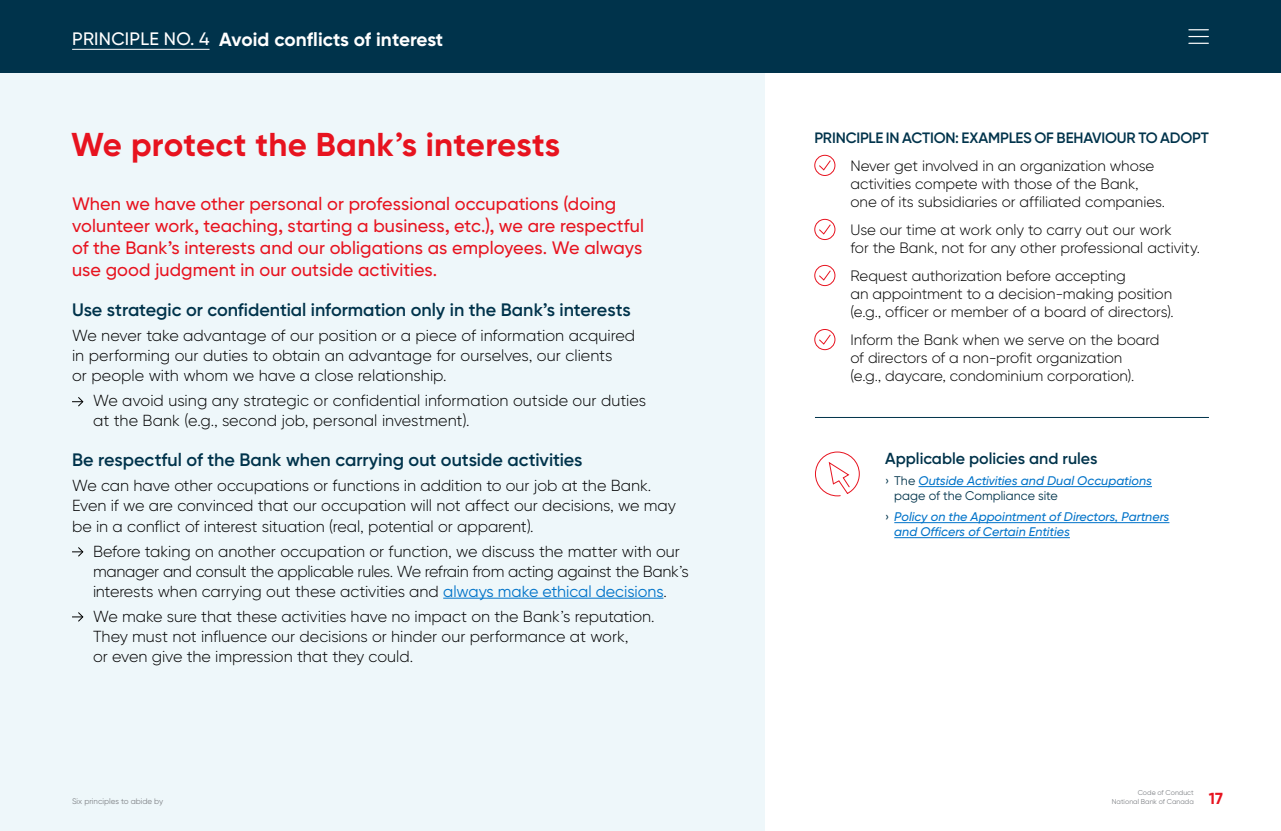
<style>
.page{position:relative;width:1281px;height:831px;background:#fff}
.page>*{position:absolute;margin:0;border:0;box-sizing:border-box;transform-origin:0 0}
.t1{font:700 33px "Gilroy BN";letter-spacing:.005em;color:#e7131f}
.t2{font:700 19px "Gilroy BN";letter-spacing:.005em;color:#fff}
.t3{font:500 18px/22px "Gilroy BN";letter-spacing:.005em;color:#e7131f}
.t4{font:600 18px "Gilroy BN";color:#00334b}
.t5{font:300 16px/20px "Gilroy BN";letter-spacing:-.005em;color:#000}
.t6{font:600 16px "Gilroy BN";color:#00334b}
.t7{font:700 16px "Gilroy BN";color:#e7131f}
.t8{font:300 15px/18px "Gilroy BN";letter-spacing:-.005em;color:#000}
.t9{font:600 15px "Gilroy BN";letter-spacing:-.015em;color:#00334b}
.t10{font:italic 500 12.5px/15px "Gilroy BN";color:#0073c9}
.t11{font:8px "Gilroy BN";color:#808387}
.t12{font:7px "Gilroy BN";color:#808387}
.s1{font-weight:500;font-size:18px}
.s2{font-weight:400;color:#0073c9}
.s3{font-weight:400;font-style:normal;color:#00334b}
</style>
<div class="page">
<div style="left:0;top:72px;width:764px;height:758px;background:#eef7fa"></div>
<div style="left:0;top:0;width:1280px;height:72px;background:#00334b"></div>
<hr style="left:72px;top:49px;width:137px;height:1px;background:#fff">
<svg style="left:1188px;top:29px;width:20px;height:1px"></svg>
<svg style="left:1188px;top:36px;width:20px;height:1px"></svg>
<svg style="left:1188px;top:43px;width:20px;height:1px"></svg>
<hr style="left:443px;top:597px;width:220px;height:1px;background:#0073c9">
<svg style="left:72px;top:397px;width:12px;height:10px"></svg>
<svg style="left:72px;top:547px;width:12px;height:10px"></svg>
<svg style="left:72px;top:612px;width:12px;height:10px"></svg>
<svg style="left:819px;top:160px;width:12px;height:11px"></svg>
<div style="left:814px;top:155px;width:21px;height:21px;border:1px solid #e7131f;border-radius:50%"></div>
<svg style="left:819px;top:224px;width:12px;height:11px"></svg>
<div style="left:814px;top:219px;width:21px;height:21px;border:1px solid #e7131f;border-radius:50%"></div>
<svg style="left:819px;top:270px;width:12px;height:11px"></svg>
<div style="left:814px;top:265px;width:21px;height:21px;border:1px solid #e7131f;border-radius:50%"></div>
<svg style="left:819px;top:334px;width:12px;height:11px"></svg>
<div style="left:814px;top:329px;width:21px;height:21px;border:1px solid #e7131f;border-radius:50%"></div>
<hr style="left:918px;top:486px;width:233px;height:1px;background:#0073c9">
<hr style="left:894px;top:522px;width:275px;height:1px;background:#0073c9">
<hr style="left:894px;top:537px;width:175px;height:1px;background:#0073c9">
<svg style="left:815px;top:451px;width:45px;height:45px"></svg>
<hr style="left:814px;top:417px;width:394px;height:1px;background:#00334b">
<p class="t2" style="left:72px;top:27px;width:372px"><span class="s1">PRINCIPLE NO. 4</span> Avoid conflicts of interest</p>
<h1 class="t1" style="left:71px;top:124px;width:490px">We protect the Bank’s interests</h1>
<p class="t9" style="left:814px;top:128px;width:396px">PRINCIPLE IN ACTION: EXAMPLES OF BEHAVIOUR TO ADOPT</p>
<p class="t8" style="left:850px;top:156px;width:316px">Never get involved in an organization whose activities compete with those of the Bank, one of its subsidiaries or affiliated companies.</p>
<p class="t8" style="left:850px;top:220px;width:351px">Use our time at work only to carry out our work<br>for the Bank, not for any other professional activity.</p>
<p class="t8" style="left:850px;top:266px;width:325px">Request authorization before accepting<br>an appointment to a decision-making position (e.g., officer or member of a board of directors).</p>
<p class="t8" style="left:850px;top:330px;width:310px">Inform the Bank when we serve on the board of directors of a non-profit organization<br>(e.g., daycare, condominium corporation).</p>
<p class="t3" style="left:72px;top:193px;width:573px">When we have other personal or professional occupations (doing volunteer work, teaching, starting a business, etc.), we are respectful of the Bank’s interests and our obligations as employees. We always use good judgment in our outside activities.</p>
<p class="t4" style="left:72px;top:298px;width:560px">Use strategic or confidential information only in the Bank’s interests</p>
<p class="t5" style="left:72px;top:325px;width:564px">We never take advantage of our position or a piece of information acquired in performing our duties to obtain an advantage for ourselves, our clients<br>or people with whom we have a close relationship.</p>
<p class="t5" style="left:93px;top:390px;width:554px">We avoid using any strategic or confidential information outside our duties at the Bank (e.g., second job, personal investment).</p>
<p class="t4" style="left:72px;top:449px;width:512px">Be respectful of the Bank when carrying out outside activities</p>
<p class="t5" style="left:72px;top:475px;width:605px">We can have other occupations or functions in addition to our job at the Bank.<br>Even if we are convinced that our occupation will not affect our decisions, we may be in a conflict of interest situation (real, potential or apparent).</p>
<p class="t5" style="left:93px;top:540px;width:597px">Before taking on another occupation or function, we discuss the matter with our manager and consult the applicable rules. We refrain from acting against the Bank’s interests when carrying out these activities and <span class="s2">always make ethical decisions</span>.</p>
<p class="t5" style="left:93px;top:605px;width:563px">We make sure that these activities have no impact on the Bank’s reputation.<br>They must not influence our decisions or hinder our performance at work,<br>or even give the impression that they could.</p>
<p class="t6" style="left:885px;top:448px;width:214px">Applicable policies and rules</p>
<p class="t10" style="left:894px;top:473px;width:259px;text-indent:-9px"><span class="s3">› The</span> Outside Activities and Dual Occupations <span class="s3">page of the Compliance site</span></p>
<p class="t10" style="left:894px;top:509px;width:276px;text-indent:-9px"><span class="s3">›</span> Policy on the Appointment of Directors, Partners and Officers of Certain Entities</p>
<p class="t12" style="left:1137px;top:788px;width:57px">Code of Conduct</p>
<p class="t11" style="left:72px;top:795px;width:93px">Six principles to abide by</p>
<p class="t12" style="left:1111px;top:796px;width:83px">National Bank of Canada</p>
<p class="t7" style="left:1208px;top:788px;width:16px">17</p>
</div>
